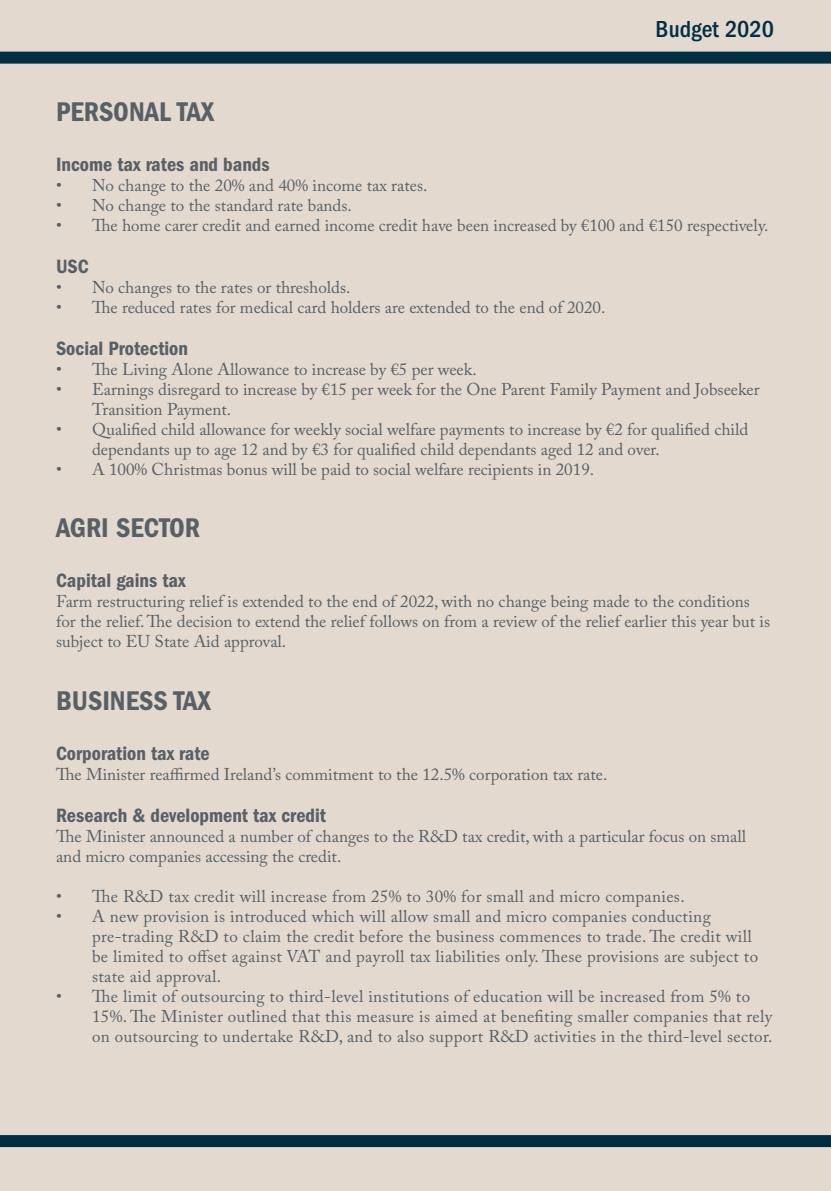
<style>
.page{position:relative;width:831px;height:1191px;background:#e3d9cf}
.page>*{position:absolute;margin:0;border:0;box-sizing:border-box;transform-origin:0 0}
.t1{font:28px "ITC Franklin Gothic Std Dm Cd";color:#586066}
.t2{font:500 condensed 24px "ITC Franklin Gothic Std";color:#002f43}
.t3{font:20px "ITC Franklin Gothic Std Dm Cd";color:#586066}
.t4{font:17px/20px "Adobe Caslon Pro";color:#586066}
.t5{font:17px/20px "Adobe Caslon Pro";letter-spacing:.02em;color:#586066}
</style>
<div class="page">
<div style="left:0;top:52px;width:831px;height:12px;background:#002f43"></div>
<div style="left:0;top:1135px;width:831px;height:12px;background:#002f43"></div>
<h2 class="t2" style="left:655px;top:15px;width:120px">Budget 2020</h2>
<h1 class="t1" style="left:56px;top:96px;width:160px">PERSONAL TAX</h1>
<p class="t3" style="left:56px;top:153px;width:215px">Income tax rates and bands</p>
<p class="t4" style="left:56px;top:175px;width:373px">• No change to the 20% and 40% income tax rates.</p>
<p class="t4" style="left:56px;top:195px;width:297px">• No change to the standard rate bands.</p>
<p class="t4" style="left:56px;top:215px;width:713px">• The home carer credit and earned income credit have been increased by €100 and €150 respectively.</p>
<p class="t3" style="left:56px;top:255px;width:34px">USC</p>
<p class="t4" style="left:56px;top:277px;width:296px">• No changes to the rates or thresholds.</p>
<p class="t4" style="left:56px;top:297px;width:551px">• The reduced rates for medical card holders are extended to the end of 2020.</p>
<p class="t3" style="left:56px;top:337px;width:133px">Social Protection</p>
<p class="t4" style="left:56px;top:359px;width:422px">• The Living Alone Allowance to increase by €5 per week.</p>
<p class="t4" style="left:92px;top:379px;width:669px;text-indent:-36px">• Earnings disregard to increase by €15 per week for the One Parent Family Payment and Jobseeker<br>Transition Payment.</p>
<p class="t4" style="left:92px;top:419px;width:657px;text-indent:-36px">• Qualified child allowance for weekly social welfare payments to increase by €2 for qualified child dependants up to age 12 and by €3 for qualified child dependants aged 12 and over.</p>
<p class="t4" style="left:56px;top:459px;width:539px">• A 100% Christmas bonus will be paid to social welfare recipients in 2019.</p>
<h1 class="t1" style="left:56px;top:512px;width:145px">AGRI SECTOR</h1>
<p class="t3" style="left:56px;top:569px;width:131px">Capital gains tax</p>
<p class="t4" style="left:56px;top:591px;width:715px">Farm restructuring relief is extended to the end of 2022, with no change being made to the conditions for the relief. The decision to extend the relief follows on from a review of the relief earlier this year but is subject to EU State Aid approval.</p>
<h1 class="t1" style="left:56px;top:684px;width:156px">BUSINESS TAX</h1>
<p class="t3" style="left:56px;top:741px;width:155px">Corporation tax rate</p>
<p class="t4" style="left:56px;top:763px;width:553px">The Minister reaffirmed Ireland’s commitment to the 12.5% corporation tax rate.</p>
<p class="t3" style="left:56px;top:803px;width:271px">Research &amp; development tax credit</p>
<p class="t4" style="left:56px;top:825px;width:691px">The Minister announced a number of changes to the R&amp;D tax credit, with a particular focus on small and micro companies accessing the credit.</p>
<p class="t5" style="left:56px;top:885px;width:630px">• The R&amp;D tax credit will increase from 25% to 30% for small and micro companies.</p>
<p class="t5" style="left:92px;top:905px;width:667px;text-indent:-36px">• A new provision is introduced which will allow small and micro companies conducting pre-trading R&amp;D to claim the credit before the business commences to trade. The credit will be limited to offset against VAT and payroll tax liabilities only. These provisions are subject to state aid approval.</p>
<p class="t5" style="left:92px;top:985px;width:681px;text-indent:-36px">• The limit of outsourcing to third-level institutions of education will be increased from 5% to<br>15%. The Minister outlined that this measure is aimed at benefiting smaller companies that rely on outsourcing to undertake R&amp;D, and to also support R&amp;D activities in the third-level sector.</p>
</div>
